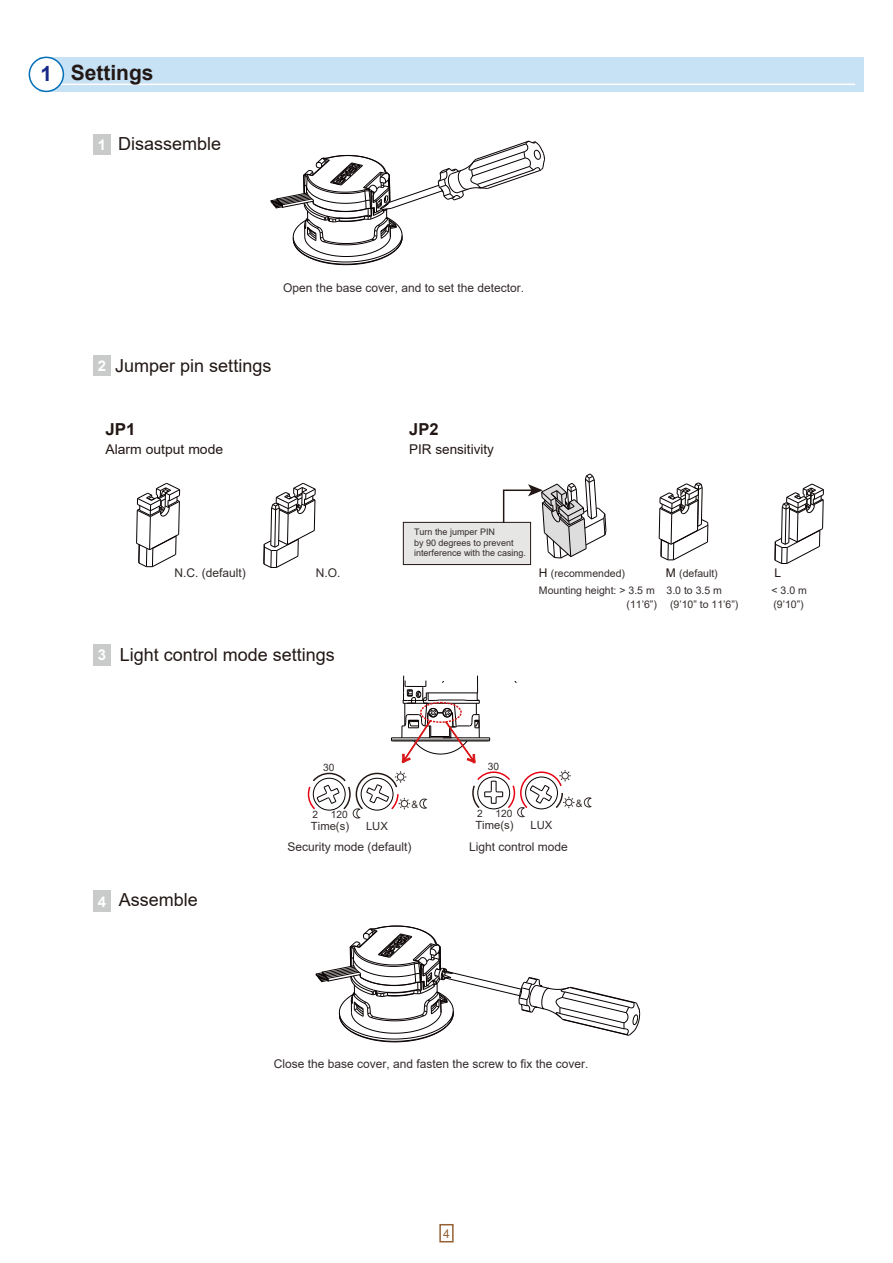
<style>
.page{position:relative;width:893px;height:1263px;background:#fff}
.page>*{position:absolute;margin:0;border:0;box-sizing:border-box;transform-origin:0 0}
.t1{font:700 21px "Arial";color:#221815}
.t2{font:18px "Arial";color:#221815}
.t3{font:700 16.5px "Arial";color:#221714}
.t4{font:700 15px "Arial";color:#fff}
.t5{font:700 14.7px "Arial";color:#fff}
.t6{font:13.5px "Arial";color:#221714}
.t7{font:12px "Arial";color:#332c2b}
.t8{font:12px "Arial";color:#956134}
.t9{font:12px "Arial";color:#221714}
.t10{font:11.25px "Arial";color:#332c2b}
.t11{font:10.5px "Arial";color:#332c2b}
.t12{font:10.2px "Arial";color:#332c2b}
.t13{font:9px/10.8px "Arial";color:#332c2b}
.s1{color:#172a88}
.s2{font-size:12px;color:#221714}
</style>
<div class="page">
<div style="left:39px;top:57px;width:825px;height:34px;background:#c7e1f5"></div>
<hr style="left:56px;top:84px;width:799px;height:1px;background:#fff">
<div style="left:29px;top:57px;width:34px;height:34px;background:#fff;border-radius:50%"></div>
<div style="left:29px;top:57px;width:35px;height:35px;border:2px solid #036eb8;border-radius:50%"></div>
<div style="left:439px;top:1224px;width:15px;height:18px;background:#fff;border:2px solid #956134"></div>
<svg style="left:271px;top:141px;width:274px;height:124px"></svg>
<svg style="left:136px;top:482px;width:45px;height:86px"></svg>
<svg style="left:263px;top:483px;width:53px;height:85px"></svg>
<div style="left:403px;top:522px;width:128px;height:43px;background:#e6e6e5;border:1px solid #221714"></div>
<svg style="left:658px;top:482px;width:51px;height:79px"></svg>
<svg style="left:774px;top:483px;width:50px;height:81px"></svg>
<svg style="left:502px;top:473px;width:105px;height:86px"></svg>
<svg style="left:316px;top:925px;width:324px;height:117px"></svg>
<hr style="left:391px;top:740px;width:99px;height:1px;background:#070001">
<hr style="left:391px;top:737px;width:99px;height:1px;background:#070001">
<svg style="left:401px;top:675px;width:79px;height:89px"></svg>
<div style="left:94px;top:134px;width:17px;height:21px;background:#c9caca"></div>
<div style="left:94px;top:355px;width:17px;height:21px;background:#c9caca"></div>
<div style="left:94px;top:644px;width:17px;height:21px;background:#c9caca"></div>
<div style="left:94px;top:891px;width:17px;height:21px;background:#c9caca"></div>
<svg style="left:419px;top:799px;width:8px;height:10px"></svg>
<svg style="left:307px;top:771px;width:103px;height:47px"></svg>
<svg style="left:584px;top:797px;width:8px;height:10px"></svg>
<svg style="left:472px;top:770px;width:103px;height:47px"></svg>
<h1 class="t1" style="left:41px;top:58px;width:115px"><span class="s1">1</span> Settings</h1>
<p class="t5" style="left:98px;top:134px;width:10px">1</p>
<h2 class="t2" style="left:118px;top:131px;width:105px">Disassemble</h2>
<p class="t7" style="left:283px;top:280px;width:242px">Open the base cover, and to set the detector.</p>
<p class="t5" style="left:98px;top:355px;width:10px">2</p>
<h2 class="t2" style="left:115px;top:353px;width:158px">Jumper pin settings</h2>
<h3 class="t3" style="left:105px;top:418px;width:32px">JP1</h3>
<p class="t6" style="left:105px;top:440px;width:119px">Alarm output mode</p>
<h3 class="t3" style="left:409px;top:418px;width:31px">JP2</h3>
<p class="t6" style="left:409px;top:440px;width:86px">PIR sensitivity</p>
<p class="t13" style="left:414px;top:526px;width:114px">Turn the jumper PIN<br>by 90 degrees to prevent interference with the casing.</p>
<p class="t4" style="left:98px;top:644px;width:10px">3</p>
<p class="t7" style="left:174px;top:564px;width:73px">N.C. (default)</p>
<p class="t7" style="left:316px;top:564px;width:26px">N.O.</p>
<p class="t11" style="left:539px;top:566px;width:88px"><span class="s2">H</span> (recommended)</p>
<p class="t11" style="left:666px;top:566px;width:53px"><span class="s2">M</span> (default)</p>
<p class="t9" style="left:774px;top:564px;width:8px">L</p>
<p class="t11" style="left:539px;top:583px;width:184px">Mounting height: &gt; 3.5 m 3.0 to 3.5 m</p>
<p class="t11" style="left:772px;top:583px;width:37px">&lt; 3.0 m</p>
<p class="t11" style="left:626px;top:597px;width:113px">(11’6”) (9’10” to 11’6”)</p>
<p class="t11" style="left:773px;top:597px;width:32px">(9’10”)</p>
<h2 class="t2" style="left:120px;top:642px;width:217px">Light control mode settings</h2>
<p class="t4" style="left:98px;top:891px;width:10px">4</p>
<h2 class="t2" style="left:119px;top:887px;width:81px">Assemble</h2>
<p class="t12" style="left:323px;top:761px;width:13px">30</p>
<p class="t12" style="left:313px;top:807px;width:37px">2 120</p>
<p class="t10" style="left:311px;top:818px;width:40px">Time(s)</p>
<p class="t10" style="left:366px;top:818px;width:23px">LUX</p>
<p class="t12" style="left:411px;top:797px;width:8px">&amp;</p>
<p class="t12" style="left:488px;top:759px;width:13px">30</p>
<p class="t12" style="left:477px;top:806px;width:37px">2 120</p>
<p class="t10" style="left:475px;top:817px;width:40px">Time(s)</p>
<p class="t10" style="left:530px;top:817px;width:23px">LUX</p>
<p class="t7" style="left:287px;top:838px;width:126px">Security mode (default)</p>
<p class="t7" style="left:469px;top:838px;width:100px">Light control mode</p>
<p class="t12" style="left:576px;top:796px;width:8px">&amp;</p>
<p class="t7" style="left:274px;top:1055px;width:316px">Close the base cover, and fasten the screw to fix the cover.</p>
<p class="t8" style="left:443px;top:1225px;width:8px">4</p>
</div>
